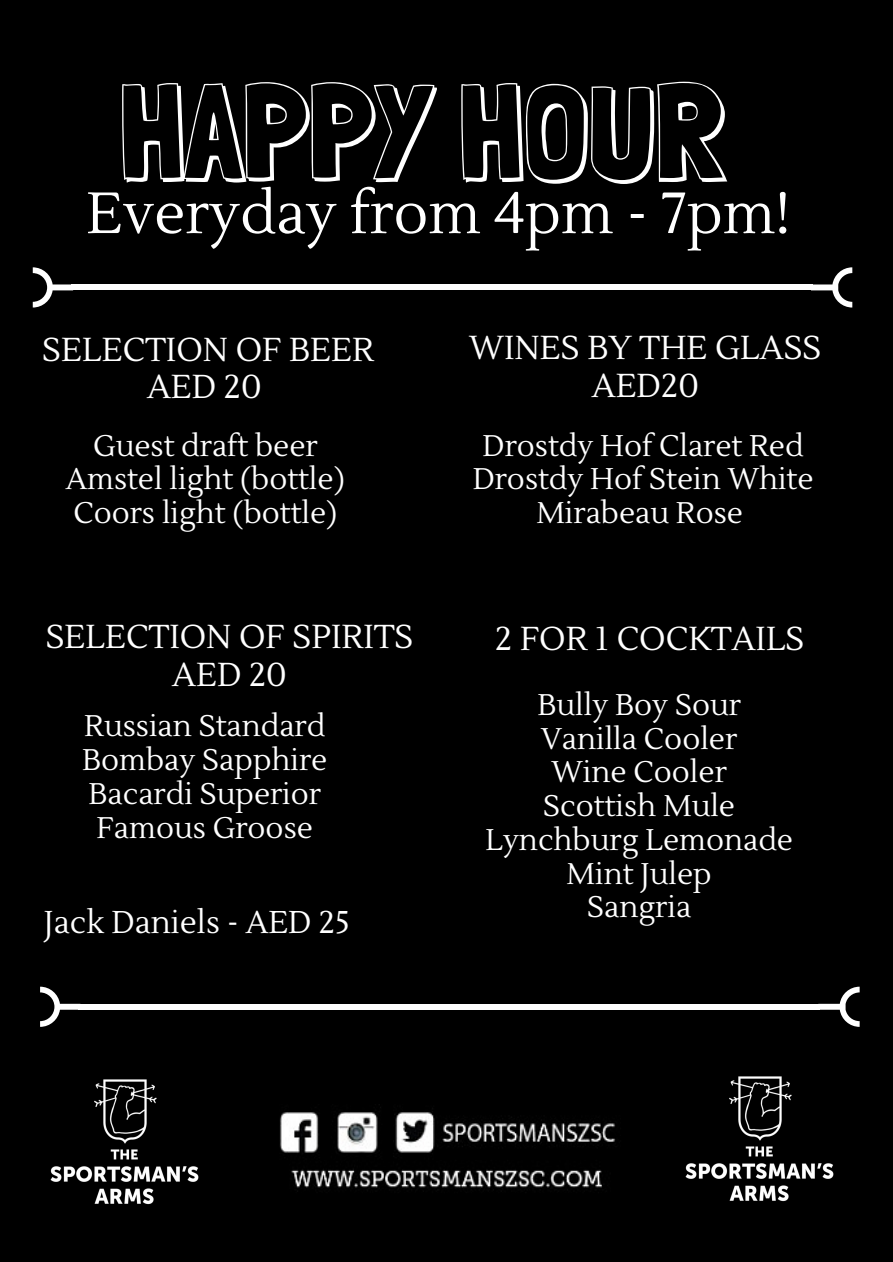
<style>
.page{position:relative;width:893px;height:1262px;background:#fff}
.page>*{position:absolute;margin:0;border:0;box-sizing:border-box;transform-origin:0 0}
.t1{font:132.3px "Londrina Shadow";color:#fff}
.t2{font:57.9px "Lustria";color:#fff}
.t3{font:33.08px/37.7px "Lustria";color:#fff;text-align:center}
.t4{font:31.42px "Lustria";color:#fff}
.t5{font:29.78px/33.8px "Lustria";color:#fff;text-align:center}
</style>
<div class="page">
<div style="left:0;top:0;width:892px;height:1262px;background:#000"></div>
<img style="left:685px;top:1076px;width:149px;height:126px">
<div style="left:71px;top:284px;width:741px;height:6px;background:#fff"></div>
<svg style="left:811px;top:267px;width:41px;height:41px"></svg>
<svg style="left:33px;top:267px;width:40px;height:41px"></svg>
<img style="left:280px;top:1107px;width:336px;height:83px">
<img style="left:50px;top:1079px;width:149px;height:126px">
<div style="left:79px;top:1004px;width:741px;height:6px;background:#fff"></div>
<svg style="left:818px;top:987px;width:41px;height:40px"></svg>
<svg style="left:40px;top:987px;width:40px;height:40px"></svg>
<h1 class="t1" style="left:118px;top:53px;width:606px">HAPPY HOUR</h1>
<h2 class="t2" style="left:86px;top:178px;width:705px">Everyday from 4pm - 7pm!</h2>
<p class="t3" style="left:42px;top:331px;width:333px">SELECTION OF BEER<br>AED 20</p>
<p class="t3" style="left:469px;top:330px;width:354px">WINES BY THE GLASS<br>AED20</p>
<p class="t5" style="left:66px;top:429px;width:280px">Guest draft beer<br>Amstel light (bottle)<br>Coors light (bottle)</p>
<p class="t5" style="left:473px;top:429px;width:342px">Drostdy Hof Claret Red<br>Drostdy Hof Stein White<br>Mirabeau Rose</p>
<p class="t3" style="left:46px;top:619px;width:369px">SELECTION OF SPIRITS<br>AED 20</p>
<p class="t3" style="left:495px;top:620px;width:311px">2 FOR 1 COCKTAILS</p>
<p class="t5" style="left:82px;top:710px;width:247px">Russian Standard<br>Bombay Sapphire<br>Bacardi Superior<br>Famous Groose</p>
<p class="t5" style="left:485px;top:689px;width:309px">Bully Boy Sour<br>Vanilla Cooler<br>Wine Cooler<br>Scottish Mule<br>Lynchburg Lemonade<br>Mint Julep<br>Sangria</p>
<p class="t4" style="left:44px;top:903px;width:307px">Jack Daniels - AED 25</p>
</div>
